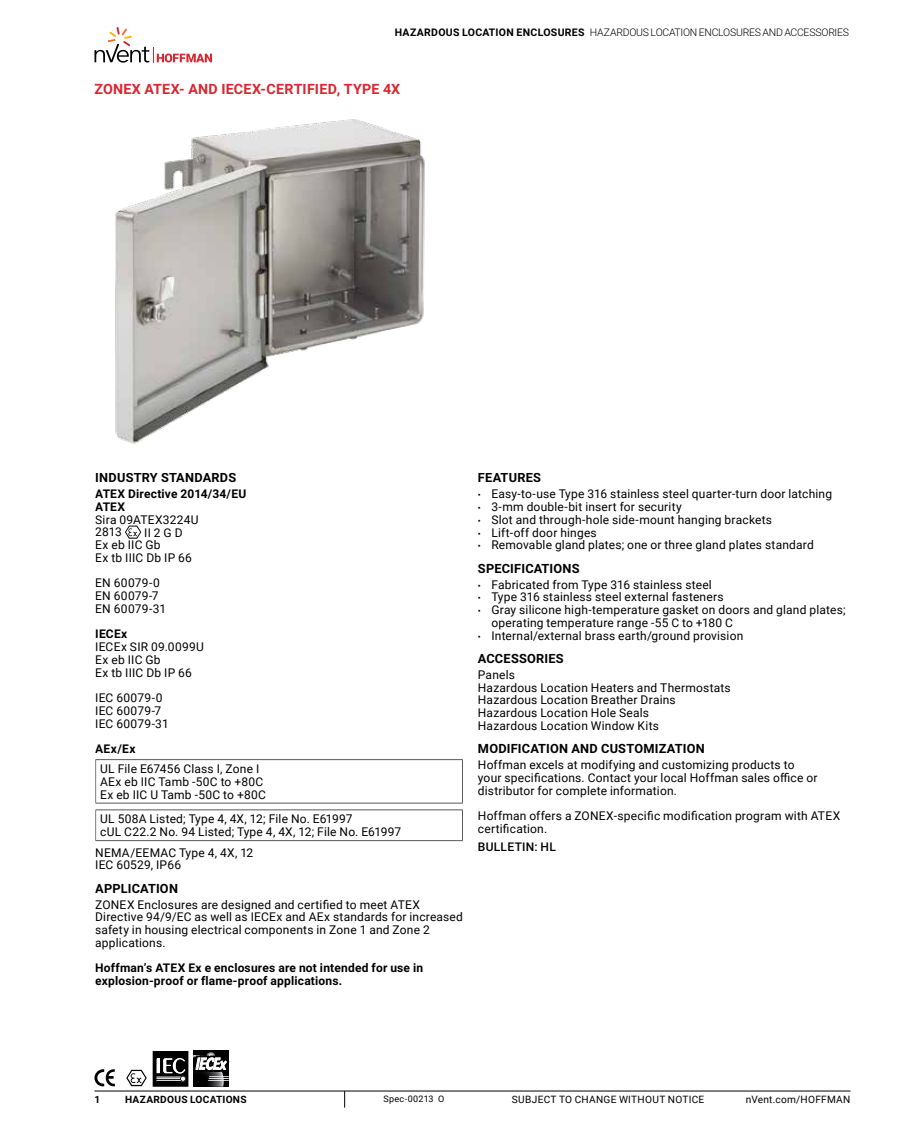
<style>
.page{position:relative;width:918px;height:1134px;background:#fff}
.page>*{position:absolute;margin:0;border:0;box-sizing:border-box;transform-origin:0 0}
.t1{font:700 14.25px "Roboto";letter-spacing:.025em;color:#d92632}
.t2{font:700 12.75px "Roboto";letter-spacing:.015em;color:#000}
.t3{font:12px/12.8px "Roboto";letter-spacing:.015em;color:#000}
.t4{font:700 12px/12.8px "Roboto";letter-spacing:.02em;color:#000}
.t5{font:500 12px "Roboto";letter-spacing:.02em;color:#000}
.t6{font:300 10.5px "Roboto";letter-spacing:-.025em;color:#000}
.t7{font:10.2px "Roboto";letter-spacing:.025em;color:#000}
.t8{font:700 10.2px "Roboto";letter-spacing:.025em;color:#000}
.t9{font:9px "Roboto";letter-spacing:.03em;color:#000}
.s1{font-weight:700}
.s2{font-size:9px}
</style>
<div class="page">
<svg style="left:95px;top:27px;width:117px;height:36px"></svg>
<hr style="left:94px;top:1091px;width:756px;height:1px;background:#000">
<svg style="left:344px;top:1091px;width:1px;height:17px"></svg>
<img style="left:115px;top:119px;width:310px;height:325px">
<svg style="left:125px;top:526px;width:16px;height:13px"></svg>
<hr style="left:95px;top:759px;width:368px;height:1px;background:#58595b">
<hr style="left:95px;top:803px;width:368px;height:1px;background:#58595b">
<hr style="left:462px;top:760px;width:1px;height:43px;background:#58595b">
<hr style="left:95px;top:810px;width:368px;height:1px;background:#58595b">
<hr style="left:95px;top:840px;width:368px;height:1px;background:#58595b">
<hr style="left:462px;top:810px;width:1px;height:30px;background:#58595b">
<svg style="left:94px;top:1069px;width:21px;height:17px"></svg>
<svg style="left:126px;top:1070px;width:21px;height:16px"></svg>
<svg style="left:153px;top:1051px;width:77px;height:36px"></svg>
<p class="t6" style="left:395px;top:25px;width:456px"><span class="s1">Hazardous Location Enclosures</span> HAZARDOUS LOCATION ENCLOSURES AND ACCESSORIES</p>
<p class="t1" style="left:94px;top:79px;width:11px">ZON</p>
<p class="t1" style="left:123px;top:79px;width:76px">EX ATEX- AND</p>
<p class="t1" style="left:221px;top:79px;width:180px">IECEX-CERTI FIED, TYPE 4X</p>
<p class="t2" style="left:95px;top:469px;width:9px">INDUSTR</p>
<p class="t2" style="left:150px;top:469px;width:21px">Y STANDARDS</p>
<p class="t4" style="left:95px;top:487px;width:151px">ATEX Directive 2014/34/EU<br>ATEX</p>
<p class="t3" style="left:95px;top:513px;width:105px">Sira 09ATEX3224U<br>2813</p>
<p class="t3" style="left:95px;top:525px;width:98px;text-indent:49px">II 2 G D<br>Ex eb IIC Gb<br>Ex tb IIIC Db IP 66</p>
<p class="t3" style="left:95px;top:576px;width:72px">EN 60079-0<br>EN 60079-7<br>EN 60079-31</p>
<p class="t4" style="left:95px;top:627px;width:34px">IECEx</p>
<p class="t3" style="left:95px;top:640px;width:110px">IECEx SIR 09.0099U<br>Ex eb IIC Gb<br>Ex tb IIIC Db IP 66</p>
<p class="t3" style="left:95px;top:691px;width:75px">IEC 60079-0<br>IEC 60079-7<br>IEC 60079-31</p>
<p class="t4" style="left:95px;top:742px;width:42px">AEx/Ex</p>
<p class="t3" style="left:100px;top:762px;width:167px">UL File E67456 Class I, Zone I<br>AEx eb IIC Tamb -50C to +80C<br>Ex eb IIC U Tamb -50C to +80C</p>
<p class="t3" style="left:100px;top:812px;width:303px">UL 508A Listed; Type 4, 4X, 12; File No. E61997<br>cUL C22.2 No. 94 Listed; Type 4, 4X, 12; File No. E61997</p>
<p class="t3" style="left:95px;top:846px;width:160px">NEMA/EEMAC Type 4, 4X, 12<br>IEC 60529, IP66</p>
<p class="t2" style="left:95px;top:879px;width:41px">APPLICATION</p>
<p class="t3" style="left:95px;top:898px;width:369px">ZONEX Enclosures are designed and certified to meet ATEX Directive 94/9/EC as well as IECEx and AEx standards for increased safety in housing electrical components in Zone 1 and Zone 2 applications.</p>
<p class="t4" style="left:95px;top:961px;width:329px">Hoffman’s ATEX Ex e enclosures are not intended for use in explosion-proof or flame-proof applications.</p>
<p class="t2" style="left:478px;top:469px;width:25px">FEATUR</p>
<p class="t2" style="left:526px;top:469px;width:16px">ES</p>
<p class="t3" style="left:478px;top:487px;width:356px"><span class="s2">•</span> Easy-to-use Type 316 stainless steel quarter-turn door latching</p>
<p class="t3" style="left:478px;top:500px;width:205px"><span class="s2">•</span> 3-mm double-bit insert for security</p>
<p class="t3" style="left:478px;top:513px;width:296px"><span class="s2">•</span> Slot and through-hole side-mount hanging brackets</p>
<p class="t3" style="left:478px;top:525px;width:120px"><span class="s2">•</span> Lift-off door hinges</p>
<p class="t3" style="left:478px;top:538px;width:337px"><span class="s2">•</span> Removable gland plates; one or three gland plates standard</p>
<p class="t2" style="left:478px;top:559px;width:52px">SPECI FICATIONS</p>
<p class="t3" style="left:478px;top:577px;width:235px"><span class="s2">•</span> Fabricated from Type 316 stainless steel</p>
<p class="t3" style="left:478px;top:590px;width:247px"><span class="s2">•</span> Type 316 stainless steel external fasteners</p>
<p class="t3" style="left:491px;top:603px;width:356px;text-indent:-14px"><span class="s2">•</span> Gray silicone high-temperature gasket on doors and gland plates; operating temperature range -55 C to +180 C</p>
<p class="t3" style="left:478px;top:628px;width:267px"><span class="s2">•</span> Internal/external brass earth/ground provision</p>
<p class="t2" style="left:478px;top:649px;width:10px">ACC</p>
<p class="t2" style="left:504px;top:649px;width:16px">ESSORI</p>
<p class="t2" style="left:549px;top:649px;width:16px">ES</p>
<p class="t3" style="left:478px;top:668px;width:254px">Panels<br>Hazardous Location Heaters and Thermostats<br>Hazardous Location Breather Drains<br>Hazardous Location Hole Seals<br>Hazardous Location Window Kits</p>
<p class="t2" style="left:478px;top:740px;width:49px">MODIFICATION</p>
<p class="t2" style="left:571px;top:740px;width:10px">AND</p>
<p class="t2" style="left:601px;top:740px;width:10px">CUSTO</p>
<p class="t2" style="left:643px;top:740px;width:20px">MIZATION</p>
<p class="t3" style="left:478px;top:758px;width:341px">Hoffman excels at modifying and customizing products to your specifications. Contact your local Hoffman sales office or distributor for complete information.</p>
<p class="t3" style="left:478px;top:809px;width:364px">Hoffman offers a ZONEX-specific modification program with ATEX certification.</p>
<p class="t5" style="left:478px;top:839px;width:80px">BULLETIN: HL</p>
<p class="t8" style="left:94px;top:1092px;width:7px">1</p>
<p class="t8" style="left:125px;top:1092px;width:123px">Hazardous Locations</p>
<p class="t9" style="left:383px;top:1093px;width:62px">Spec-00213 O</p>
<p class="t7" style="left:512px;top:1092px;width:194px">SUBJECT TO CHANGE WITHOUT NOTICE</p>
<p class="t7" style="left:746px;top:1092px;width:106px">nVent.com/HOFFMAN</p>
</div>
